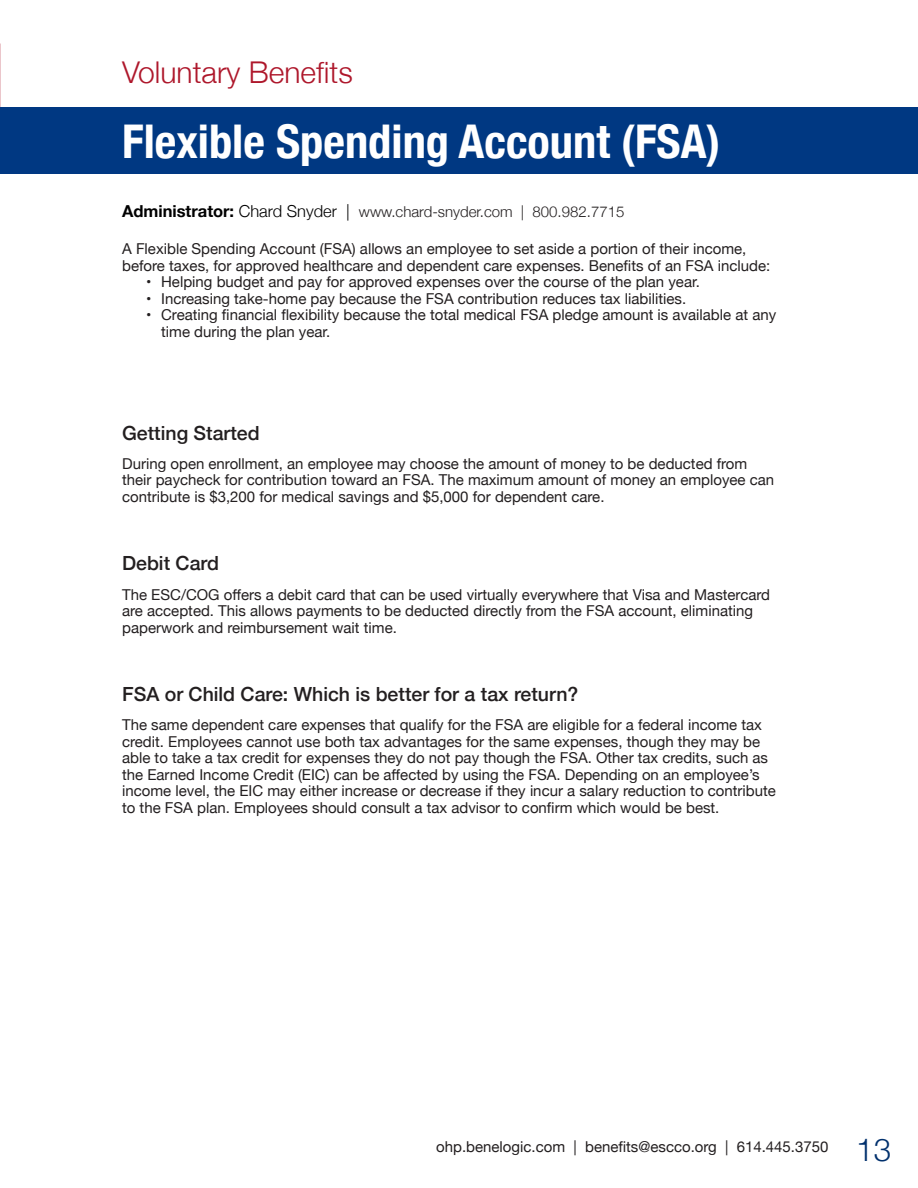
<style>
.page{position:relative;width:918px;height:1188px;background:#fff}
.page>*{position:absolute;margin:0;border:0;box-sizing:border-box;transform-origin:0 0}
.t1{font:700 condensed 46.5px "Helvetica Neue";color:#fff}
.t2{font:300 30px "Helvetica Neue";color:#ae172b}
.t3{font:500 19.5px "Helvetica Neue";color:#231f20}
.t4{font:15px/16.5px "Helvetica Neue";color:#231f20}
.t5{font:300 15px "Helvetica Neue";color:#231f20}
.s1{font-weight:700;font-size:16.5px;color:#000}
.s2{font-size:16.5px;color:#000}
.s3{font-weight:300;font-size:31.5px;color:#00306d}
</style>
<div class="page">
<div style="left:0;top:107px;width:918px;height:66px;background:#003882"></div>
<p class="t2" style="left:122px;top:48px;width:232px">Voluntary Benefits</p>
<p class="t1" style="left:122px;top:103px;width:600px">Flexible Spending Account (FSA)</p>
<p class="t5" style="left:122px;top:200px;width:504px"><span class="s1">Administrator:</span> <span class="s2">Chard Snyder |</span> www.chard-snyder.com | 800.982.7715</p>
<p class="t4" style="left:122px;top:242px;width:650px">A Flexible Spending Account (FSA) allows an employee to set aside a portion of their income, before taxes, for approved healthcare and dependent care expenses. Benefits of an FSA include:</p>
<p class="t4" style="left:146px;top:275px;width:555px">• Helping budget and pay for approved expenses over the course of the plan year.</p>
<p class="t4" style="left:146px;top:291px;width:542px">• Increasing take-home pay because the FSA contribution reduces tax liabilities.</p>
<p class="t4" style="left:161px;top:308px;width:617px;text-indent:-15px">• Creating financial flexibility because the total medical FSA pledge amount is available at any time during the plan year.</p>
<p class="t3" style="left:122px;top:417px;width:139px">Getting Started</p>
<p class="t4" style="left:122px;top:456px;width:654px">During open enrollment, an employee may choose the amount of money to be deducted from their paycheck for contribution toward an FSA. The maximum amount of money an employee can contribute is $3,200 for medical savings and $5,000 for dependent care.</p>
<p class="t3" style="left:122px;top:547px;width:98px">Debit Card</p>
<p class="t4" style="left:122px;top:587px;width:649px">The ESC/COG offers a debit card that can be used virtually everywhere that Visa and Mastercard are accepted. This allows payments to be deducted directly from the FSA account, eliminating paperwork and reimbursement wait time.</p>
<p class="t3" style="left:122px;top:678px;width:458px">FSA or Child Care: Which is better for a tax return?</p>
<p class="t4" style="left:122px;top:717px;width:655px">The same dependent care expenses that qualify for the FSA are eligible for a federal income tax credit. Employees cannot use both tax advantages for the same expenses, though they may be able to take a tax credit for expenses they do not pay though the FSA. Other tax credits, such as the Earned Income Credit (EIC) can be affected by using the FSA. Depending on an employee’s income level, the EIC may either increase or decrease if they incur a salary reduction to contribute to the FSA plan. Employees should consult a tax advisor to confirm which would be best.</p>
<p class="t4" style="left:436px;top:1139px;width:456px">ohp.benelogic.com | benefits@escco.org | 614.445.3750 <span class="s3">13</span></p>
</div>
